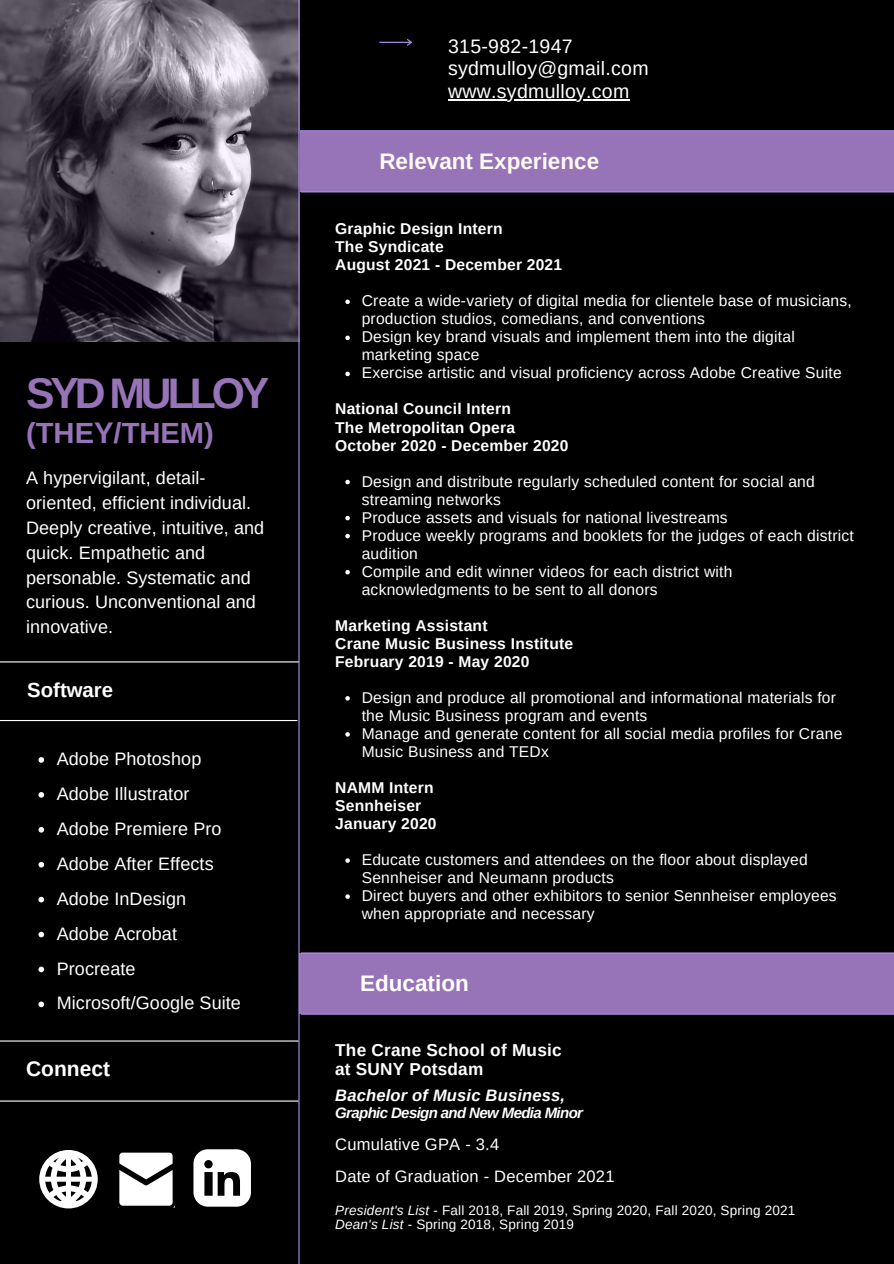
<style>
.page{position:relative;width:894px;height:1264px;background:#fff}
.page>*{position:absolute;margin:0;border:0;box-sizing:border-box;transform-origin:0 0}
.t1{font:700 42.6px "Arimo";letter-spacing:-.095em;color:#9674b7}
.t2{font:700 29.1px "Arimo";color:#9674b7}
.t3{font:700 22.5px "Arimo";color:#fff9ef}
.t4{font:700 22.5px "Arimo";color:#fff}
.t5{font:700 21px "Arimo";color:#fff}
.t6{font:700 20.4px "Arimo";color:#fff}
.t7{font:19.5px "Arimo";letter-spacing:.015em;color:#fff}
.t8{font:18px/24.8px "Arimo";letter-spacing:.005em;color:#fff}
.t9{font:700 17.25px "Arimo";letter-spacing:.015em;color:#fff}
.t10{font:16.5px "Arimo";letter-spacing:.015em;color:#fff}
.t11{font:italic 700 16.5px "Arimo";letter-spacing:.01em;color:#fff}
.t12{font:15.6px/18px "Arimo";letter-spacing:.015em;color:#fff}
.t13{font:700 15.6px "Arimo";letter-spacing:.015em;color:#fff}
.t14{font:italic 700 15px "Arimo";letter-spacing:-.04em;color:#fff}
.t15{font:13.5px "Arimo";letter-spacing:.015em;color:#fff}
.s1{font-style:italic}
</style>
<div class="page">
<div style="left:0;top:0;width:893px;height:1263px;background:#000"></div>
<div style="left:299px;top:131px;width:594px;height:61px;background:#9674b7"></div>
<svg style="left:39px;top:1150px;width:59px;height:58px"></svg>
<div style="left:44px;top:1176px;width:49px;height:5px;background:#fff"></div>
<div style="left:66px;top:1153px;width:5px;height:48px;background:#fff"></div>
<hr style="left:0;top:720px;width:297px;height:1px;background:#fff">
<hr style="left:0;top:661px;width:299px;height:1px;background:#fff">
<hr style="left:273px;top:130px;width:620px;height:1px;background:#ae90eb">
<hr style="left:0;top:1040px;width:298px;height:1px;background:#fff">
<hr style="left:301px;top:191px;width:592px;height:1px;background:#ae90eb">
<hr style="left:0;top:1100px;width:298px;height:1px;background:#fff">
<img style="left:0;top:0;width:300px;height:342px">
<div style="left:299px;top:953px;width:594px;height:61px;background:#9674b7"></div>
<hr style="left:301px;top:952px;width:592px;height:1px;background:#ae90eb">
<hr style="left:301px;top:1013px;width:592px;height:1px;background:#ae90eb">
<hr style="left:298px;top:0;width:1px;height:1263px;background:#ae90eb">
<svg style="left:379px;top:39px;width:33px;height:7px"></svg>
<svg style="left:193px;top:1149px;width:58px;height:57px"></svg>
<svg style="left:118px;top:1152px;width:57px;height:56px"></svg>
<hr style="left:448px;top:99px;width:181px;height:1px;background:#fff">
<svg style="left:345px;top:299px;width:5px;height:5px"></svg>
<svg style="left:345px;top:335px;width:5px;height:5px"></svg>
<svg style="left:345px;top:371px;width:5px;height:5px"></svg>
<svg style="left:345px;top:480px;width:5px;height:4px"></svg>
<svg style="left:345px;top:516px;width:5px;height:4px"></svg>
<svg style="left:345px;top:534px;width:5px;height:4px"></svg>
<svg style="left:345px;top:570px;width:5px;height:4px"></svg>
<svg style="left:345px;top:696px;width:5px;height:4px"></svg>
<svg style="left:345px;top:732px;width:5px;height:4px"></svg>
<svg style="left:345px;top:858px;width:5px;height:4px"></svg>
<svg style="left:345px;top:894px;width:5px;height:4px"></svg>
<svg style="left:38px;top:757px;width:6px;height:5px"></svg>
<svg style="left:38px;top:792px;width:6px;height:5px"></svg>
<svg style="left:38px;top:827px;width:6px;height:5px"></svg>
<svg style="left:38px;top:861px;width:6px;height:6px"></svg>
<svg style="left:38px;top:896px;width:6px;height:6px"></svg>
<svg style="left:38px;top:931px;width:6px;height:6px"></svg>
<svg style="left:38px;top:966px;width:6px;height:6px"></svg>
<svg style="left:38px;top:1001px;width:6px;height:6px"></svg>
<p class="t1" style="left:26px;top:369px;width:245px">SYD MULLOY</p>
<p class="t2" style="left:26px;top:416px;width:189px">(THEY/THEM)</p>
<p class="t8" style="left:26px;top:466px;width:240px">A hypervigilant, detail&shy;oriented, efficient individual.<br>Deeply creative, intuitive, and quick. Empathetic and personable. Systematic and curious. Unconventional and innovative.</p>
<p class="t6" style="left:27px;top:678px;width:87px">Software</p>
<p class="t8" style="left:57px;top:746px;width:146px">Adobe Photoshop</p>
<p class="t8" style="left:57px;top:781px;width:134px">Adobe Illustrator</p>
<p class="t8" style="left:57px;top:816px;width:166px">Adobe Premiere Pro</p>
<p class="t8" style="left:57px;top:851px;width:158px">Adobe After Effects</p>
<p class="t8" style="left:57px;top:886px;width:131px">Adobe InDesign</p>
<p class="t8" style="left:57px;top:921px;width:122px">Adobe Acrobat</p>
<p class="t8" style="left:57px;top:955px;width:80px">Procreate</p>
<p class="t8" style="left:57px;top:990px;width:186px">Microsoft/Google Suite</p>
<p class="t5" style="left:26px;top:1056px;width:85px">Connect</p>
<p class="t7" style="left:448px;top:35px;width:126px">315-982-1947</p>
<p class="t7" style="left:448px;top:58px;width:202px">sydmulloy@gmail.com</p>
<p class="t7" style="left:448px;top:80px;width:183px">www.sydmulloy.com</p>
<p class="t3" style="left:379px;top:149px;width:221px">Relevant Experience</p>
<p class="t13" style="left:335px;top:220px;width:169px">Graphic Design Intern</p>
<p class="t13" style="left:335px;top:238px;width:110px">The Syndicate</p>
<p class="t13" style="left:335px;top:256px;width:228px">August 2021 - December 2021</p>
<p class="t12" style="left:361px;top:292px;width:491px">Create a wide-variety of digital media for clientele base of musicians, production studios, comedians, and conventions</p>
<p class="t12" style="left:361px;top:328px;width:434px">Design key brand visuals and implement them into the digital marketing space</p>
<p class="t12" style="left:361px;top:364px;width:481px">Exercise artistic and visual proficiency across Adobe Creative Suite</p>
<p class="t13" style="left:335px;top:400px;width:177px">National Council Intern</p>
<p class="t13" style="left:335px;top:418px;width:181px">The Metropolitan Opera</p>
<p class="t13" style="left:335px;top:436px;width:235px">October 2020 - December 2020</p>
<p class="t12" style="left:361px;top:472px;width:454px">Design and distribute regularly scheduled content for social and streaming networks</p>
<p class="t12" style="left:361px;top:508px;width:367px">Produce assets and visuals for national livestreams</p>
<p class="t12" style="left:361px;top:526px;width:493px">Produce weekly programs and booklets for the judges of each district audition</p>
<p class="t12" style="left:361px;top:562px;width:372px">Compile and edit winner videos for each district with acknowledgments to be sent to all donors</p>
<p class="t13" style="left:335px;top:616px;width:154px">Marketing Assistant</p>
<p class="t13" style="left:335px;top:634px;width:239px">Crane Music Business Institute</p>
<p class="t13" style="left:335px;top:652px;width:196px">February 2019 - May 2020</p>
<p class="t12" style="left:361px;top:688px;width:475px">Design and produce all promotional and informational materials for the Music Business program and events</p>
<p class="t12" style="left:361px;top:724px;width:482px">Manage and generate content for all social media profiles for Crane<br>Music Business and TEDx</p>
<p class="t13" style="left:335px;top:778px;width:100px">NAMM Intern</p>
<p class="t13" style="left:335px;top:796px;width:88px">Sennheiser</p>
<p class="t13" style="left:335px;top:815px;width:103px">January 2020</p>
<p class="t12" style="left:361px;top:850px;width:447px">Educate customers and attendees on the floor about displayed<br>Sennheiser and Neumann products</p>
<p class="t12" style="left:361px;top:886px;width:476px">Direct buyers and other exhibitors to senior Sennheiser employees when appropriate and necessary</p>
<p class="t4" style="left:360px;top:971px;width:110px">Education</p>
<p class="t9" style="left:335px;top:1040px;width:228px">The Crane School of Music</p>
<p class="t9" style="left:335px;top:1059px;width:150px">at SUNY Potsdam</p>
<p class="t11" style="left:335px;top:1085px;width:231px">Bachelor of Music Business,</p>
<p class="t14" style="left:335px;top:1104px;width:249px">Graphic Design and New Media Minor</p>
<p class="t10" style="left:335px;top:1135px;width:165px">Cumulative GPA - 3.4</p>
<p class="t10" style="left:335px;top:1166px;width:281px">Date of Graduation - December 2021</p>
<p class="t15" style="left:335px;top:1202px;width:461px"><span class="s1">President's List</span> - Fall 2018, Fall 2019, Spring 2020, Fall 2020, Spring 2021</p>
<p class="t15" style="left:335px;top:1216px;width:240px"><span class="s1">Dean's List</span> - Spring 2018, Spring 2019</p>
</div>
